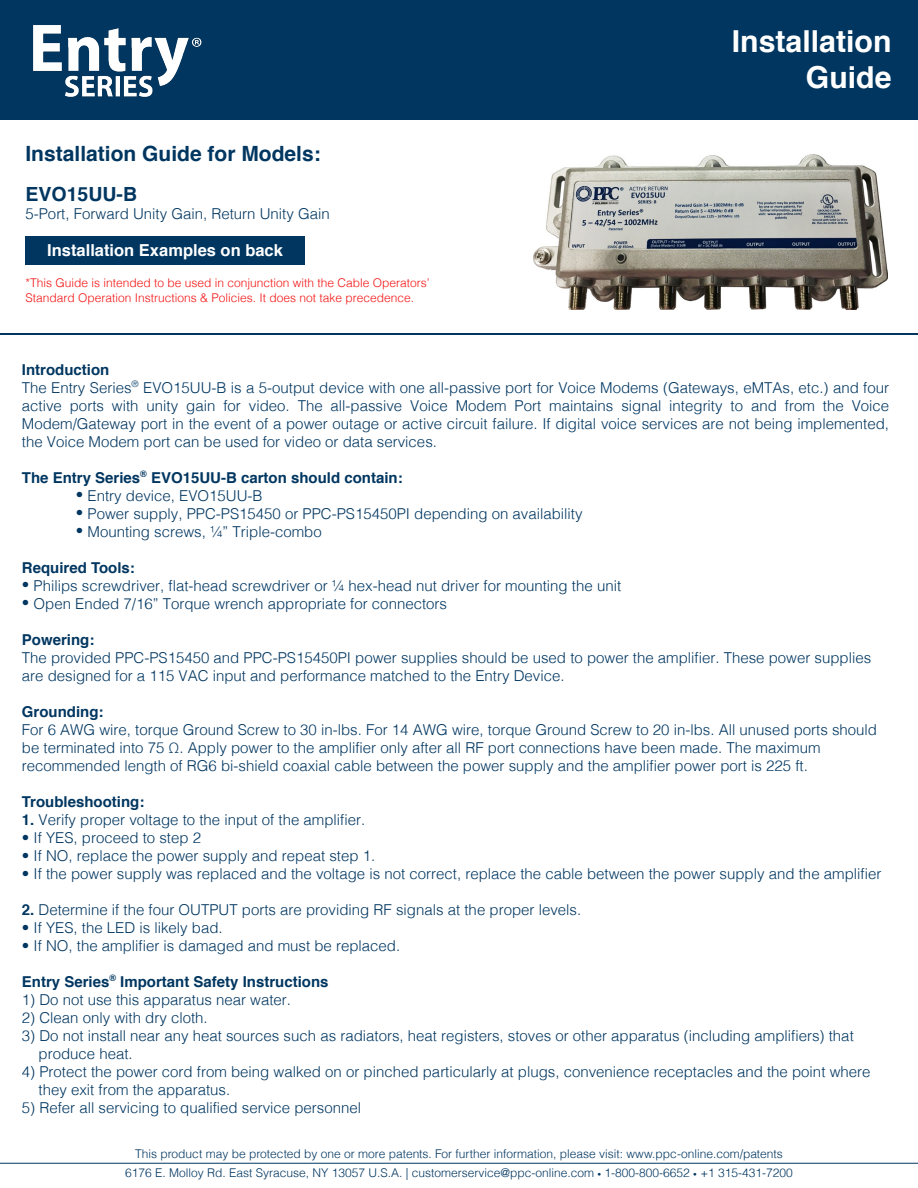
<style>
.page{position:relative;width:918px;height:1188px;background:#fff}
.page>*{position:absolute;margin:0;border:0;box-sizing:border-box;transform-origin:0 0}
.t1{font:700 30.3px/36.3px "Helvetica";color:#fff;text-align:right}
.t2{font:700 21px "Helvetica";color:#003660}
.t3{font:700 19.5px "Helvetica";color:#003660}
.t4{font:700 16.5px "Helvetica";color:#fff}
.t5{font:300 15px/18px "Helvetica";color:#003660}
.t6{font:700 15px "Helvetica";color:#003660}
.t7{font:300 12px/18.9px "Helvetica";color:#003660;text-align:center}
.t8{font:300 12px/14.4px "Helvetica";color:#f41414}
.s1{font-weight:700}
.s2{font-size:7.5px}
</style>
<div class="page">
<img style="left:534px;top:155px;width:353px;height:155px">
<div style="left:0;top:0;width:918px;height:120px;background:#003660"></div>
<img style="left:33px;top:25px;width:169px;height:72px">
<hr style="left:0;top:333px;width:918px;height:2px;background:#003660">
<hr style="left:0;top:1163px;width:918px;height:1px;background:#003660">
<div style="left:25px;top:236px;width:280px;height:29px;background:#003660"></div>
<h2 class="t2" style="left:25px;top:137px;width:297px">Installation Guide for Models:</h2>
<h3 class="t3" style="left:25px;top:178px;width:113px">EVO15UU-B</h3>
<p class="t5" style="left:25px;top:204px;width:306px">5-Port, Forward Unity Gain, Return Unity Gain</p>
<p class="t4" style="left:47px;top:237px;width:237px">Installation Examples on back</p>
<p class="t8" style="left:25px;top:275px;width:406px">*This Guide is intended to be used in conjunction with the Cable Operators’<br>Standard Operation Instructions &amp; Policies. It does not take precedence.</p>
<h1 class="t1" style="left:732px;top:23px;width:161px">Installation<br>Guide</h1>
<p class="t5" style="left:22px;top:360px;width:869px"><span class="s1">Introduction<br></span>The Entry Series<sup>®</sup> EVO15UU-B is a 5-output device with one all-passive port for Voice Modems (Gateways, eMTAs, etc.) and four active ports with unity gain for video. The all-passive Voice Modem Port maintains signal integrity to and from the Voice Modem/Gateway port in the event of a power outage or active circuit failure. If digital voice services are not being implemented, the Voice Modem port can be used for video or data services.</p>
<p class="t6" style="left:22px;top:466px;width:382px">The Entry Series<sup>®</sup> EVO15UU-B carton should contain:</p>
<p class="t5" style="left:76px;top:486px;width:188px">• Entry device, EVO15UU-B</p>
<p class="t5" style="left:76px;top:504px;width:508px">• Power supply, PPC-PS15450 or PPC-PS15450PI depending on availability</p>
<p class="t5" style="left:76px;top:522px;width:247px">• Mounting screws, ¼” Triple-combo</p>
<p class="t6" style="left:22px;top:556px;width:115px">Required Tools:</p>
<p class="t5" style="left:22px;top:576px;width:601px">• Philips screwdriver, flat-head screwdriver or ¼ hex-head nut driver for mounting the unit</p>
<p class="t5" style="left:22px;top:594px;width:427px">• Open Ended 7/16” Torque wrench appropriate for connectors</p>
<p class="t6" style="left:22px;top:628px;width:74px">Powering:</p>
<p class="t5" style="left:22px;top:648px;width:851px">The provided PPC-PS15450 and PPC-PS15450PI power supplies should be used to power the amplifier. These power supplies are designed for a 115 VAC input and performance matched to the Entry Device.</p>
<p class="t6" style="left:22px;top:700px;width:83px">Grounding:</p>
<p class="t5" style="left:22px;top:720px;width:857px">For 6 AWG wire, torque Ground Screw to 30 in-lbs. For 14 AWG wire, torque Ground Screw to 20 in-lbs. All unused ports should be terminated into 75 Ω. Apply power to the amplifier only after all RF port connections have been made. The maximum recommended length of RG6 bi-shield coaxial cable between the power supply and the amplifier power port is 225 ft.</p>
<p class="t6" style="left:22px;top:790px;width:124px">Troubleshooting:</p>
<p class="t5" style="left:22px;top:810px;width:345px"><span class="s1">1.</span> Verify proper voltage to the input of the amplifier.</p>
<p class="t5" style="left:22px;top:828px;width:181px">• If YES, proceed to step 2</p>
<p class="t5" style="left:22px;top:846px;width:355px">• If NO, replace the power supply and repeat step 1.</p>
<p class="t5" style="left:22px;top:864px;width:861px">• If the power supply was replaced and the voltage is not correct, replace the cable between the power supply and the amplifier</p>
<p class="t5" style="left:22px;top:900px;width:561px"><span class="s1">2.</span> Determine if the four OUTPUT ports are providing RF signals at the proper levels.</p>
<p class="t5" style="left:22px;top:918px;width:202px">• If YES, the LED is likely bad.</p>
<p class="t5" style="left:22px;top:936px;width:380px">• If NO, the amplifier is damaged and must be replaced.</p>
<p class="t6" style="left:22px;top:970px;width:308px">Entry Series<sup>®</sup> Important Safety Instructions</p>
<p class="t5" style="left:22px;top:990px;width:271px">1) Do not use this apparatus near water.</p>
<p class="t5" style="left:22px;top:1008px;width:187px">2) Clean only with dry cloth.</p>
<p class="t5" style="left:39px;top:1026px;width:817px;text-indent:-17px">3) Do not install near any heat sources such as radiators, heat registers, stoves or other apparatus (including amplifiers) that produce heat.</p>
<p class="t5" style="left:39px;top:1062px;width:833px;text-indent:-17px">4) Protect the power cord from being walked on or pinched particularly at plugs, convenience receptacles and the point where they exit from the apparatus.</p>
<p class="t5" style="left:22px;top:1098px;width:341px">5) Refer all servicing to qualified service personnel</p>
<p class="t7" style="left:125px;top:1143px;width:669px">This product may be protected by one or more patents. For further information, please visit: www.ppc-online.com/patents<br>6176 E. Molloy Rd. East Syracuse, NY 13057 U.S.A. | customerservice@ppc-online.com <span class="s2">•</span> 1-800-800-6652 <span class="s2">•</span> +1 315-431-7200</p>
</div>
